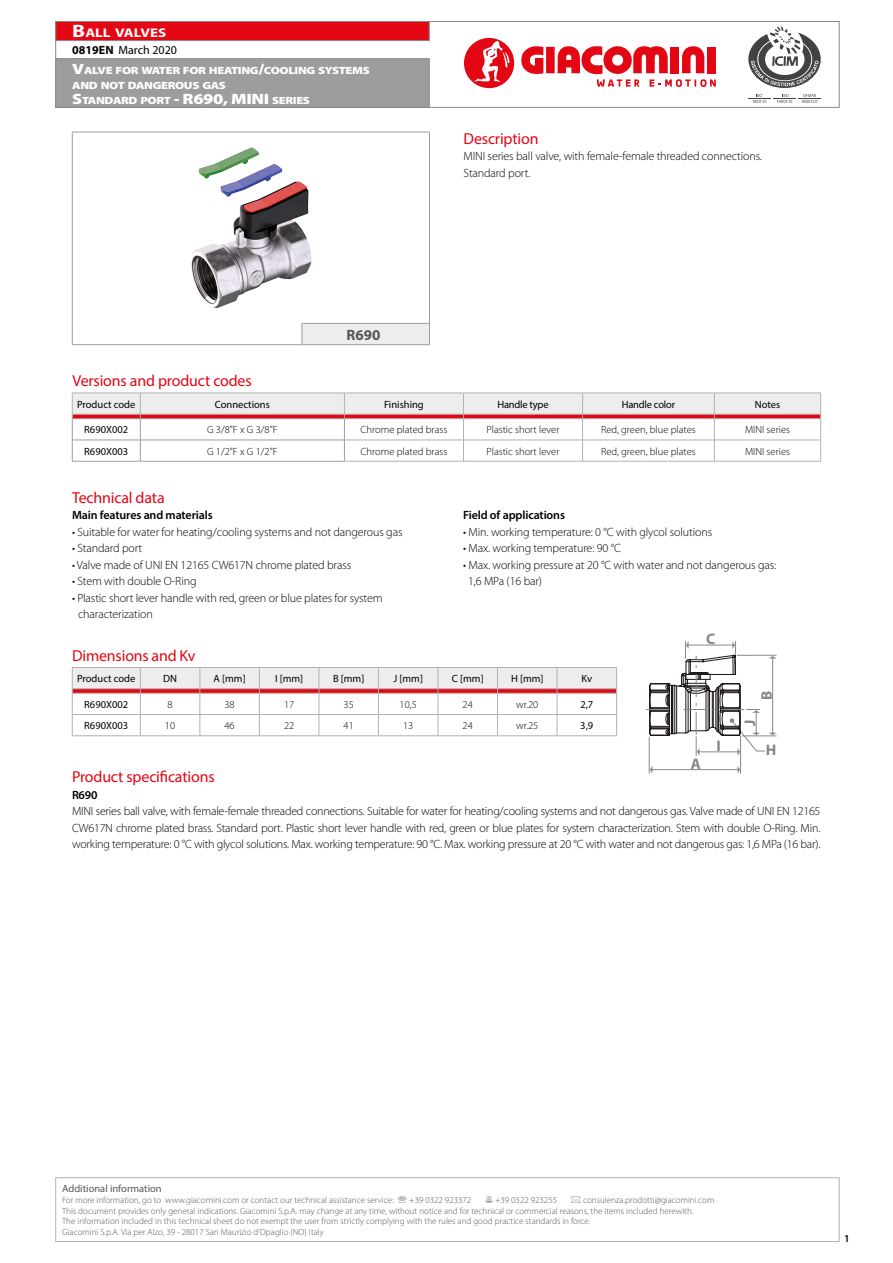
<style>
.page{position:relative;width:893px;height:1263px;background:#fff}
.page>*{position:absolute;margin:0;border:0;box-sizing:border-box;transform-origin:0 0}
.t1{font:15.9px "Myriad Pro";letter-spacing:-.01em;color:#e30613}
.t2{font:700 15.3px "Myriad Pro";color:#878787}
.t3{font:900 15px "Myriad Pro";color:#fff;scale:1.2 1}
.t4{font:700 15px "Myriad Pro";color:#575756}
.t5{font:700 12.6px "Myriad Pro";color:#fff;scale:1.2 1}
.t6{font:300 12px/16.5px "Myriad Pro";letter-spacing:-.01em;color:#000}
.t7{font:600 12px "Myriad Pro";letter-spacing:-.01em;color:#000}
.t8{font:12px "Myriad Pro";color:#000}
.t9{font:300 10.5px "Myriad Pro";color:#000}
.t10{font:10.5px "Myriad Pro";color:#000}
.t11{font:900 10.5px/15px "Myriad Pro";letter-spacing:-.03em;color:#fff;scale:1.2 1}
.t12{font:10.5px "Myriad Pro";letter-spacing:-.02em;color:#000}
.t13{font:10.5px "Myriad Pro";color:#575756}
.t14{font:600 10.5px "Myriad Pro";color:#000}
.t15{font:300 9px/10.8px "Myriad Pro";color:#575756}
.s1{font-size:18px}
.s2{font-size:15px}
.s3{font-size:10.5px}
.s4{font-weight:700}
</style>
<div class="page">
<div style="left:55px;top:21px;width:784px;height:87px;background:#fff;border:1px solid #878787"></div>
<div style="left:55px;top:58px;width:374px;height:50px;background:#9d9d9c;border:1px solid #878787"></div>
<div style="left:55px;top:21px;width:374px;height:20px;background:#e30613;border:1px solid #878787"></div>
<div style="left:546px;top:47px;width:9px;height:26px;background:#e30613"></div>
<svg style="left:558px;top:46px;width:158px;height:41px"></svg>
<svg style="left:464px;top:37px;width:79px;height:52px"></svg>
<svg style="left:748px;top:27px;width:73px;height:61px"></svg>
<svg style="left:748px;top:94px;width:73px;height:9px"></svg>
<hr style="left:72px;top:461px;width:68px;height:1px;background:#9d9d9c">
<hr style="left:140px;top:461px;width:205px;height:1px;background:#9d9d9c">
<svg style="left:72px;top:393px;width:749px;height:68px"></svg>
<hr style="left:345px;top:461px;width:118px;height:1px;background:#b3b2b2">
<hr style="left:463px;top:461px;width:120px;height:1px;background:#b3b2b2">
<hr style="left:583px;top:461px;width:131px;height:1px;background:#b3b2b2">
<hr style="left:714px;top:461px;width:107px;height:1px;background:#b3b2b2">
<div style="left:302px;top:323px;width:127px;height:22px;background:#ededed"></div>
<hr style="left:72px;top:132px;width:230px;height:1px;background:#9d9d9c">
<hr style="left:72px;top:132px;width:1px;height:191px;background:#9d9d9c">
<hr style="left:302px;top:132px;width:128px;height:1px;background:#9d9d9c">
<hr style="left:429px;top:132px;width:1px;height:191px;background:#9d9d9c">
<svg style="left:72px;top:323px;width:1px;height:21px"></svg>
<svg style="left:429px;top:324px;width:1px;height:20px"></svg>
<hr style="left:72px;top:344px;width:230px;height:1px;background:#9d9d9c">
<hr style="left:302px;top:323px;width:128px;height:1px;background:#9d9d9c">
<svg style="left:302px;top:324px;width:1px;height:20px"></svg>
<hr style="left:302px;top:344px;width:128px;height:1px;background:#9d9d9c">
<img style="left:191px;top:147px;width:120px;height:161px">
<hr style="left:72px;top:735px;width:68px;height:1px;background:#b3b2b2">
<hr style="left:140px;top:735px;width:60px;height:1px;background:#b3b2b2">
<hr style="left:200px;top:735px;width:59px;height:1px;background:#b3b2b2">
<hr style="left:259px;top:735px;width:60px;height:1px;background:#b3b2b2">
<hr style="left:319px;top:735px;width:59px;height:1px;background:#b3b2b2">
<hr style="left:378px;top:735px;width:60px;height:1px;background:#b3b2b2">
<hr style="left:438px;top:735px;width:59px;height:1px;background:#b3b2b2">
<hr style="left:497px;top:735px;width:60px;height:1px;background:#b3b2b2">
<hr style="left:557px;top:735px;width:60px;height:1px;background:#b3b2b2">
<svg style="left:72px;top:667px;width:545px;height:68px"></svg>
<hr style="left:649px;top:737px;width:1px;height:36px;background:#878787">
<hr style="left:740px;top:736px;width:1px;height:37px;background:#878787">
<hr style="left:652px;top:769px;width:86px;height:1px;background:#878787">
<svg style="left:646px;top:641px;width:130px;height:115px"></svg>
<hr style="left:55px;top:1177px;width:784px;height:1px;background:#b3b2b2">
<hr style="left:55px;top:1241px;width:784px;height:1px;background:#b3b2b2">
<hr style="left:55px;top:1178px;width:1px;height:63px;background:#b3b2b2">
<hr style="left:839px;top:1178px;width:1px;height:63px;background:#b3b2b2">
<p class="t5" style="left:72px;top:25px;width:80px"><span class="s1">B</span>ALL VALVES</p>
<p class="t11" style="left:72px;top:62px;width:249px"><span class="s2">V</span>ALVE FOR WATER FOR HEATING<span class="s2">/</span>COOLING SYSTEMS<br>AND NOT DANGEROUS GAS</p>
<p class="t3" style="left:72px;top:89px;width:141px">S<span class="s3">TANDARD PORT</span> - R690, MINI</p>
<p class="t11" style="left:272px;top:92px;width:33px">SERIES</p>
<p class="t8" style="left:72px;top:43px;width:106px"><span class="s4">0819EN</span> March 2020</p>
<p class="t4" style="left:347px;top:325px;width:35px">R690</p>
<h1 class="t1" style="left:464px;top:129px;width:77px">Description</h1>
<p class="t6" style="left:464px;top:148px;width:300px">MINI series ball valve, with female-female threaded connections.<br>Standard port.</p>
<h1 class="t1" style="left:73px;top:371px;width:181px">Versions and product codes</h1>
<p class="t10" style="left:77px;top:397px;width:60px">Product code</p>
<p class="t10" style="left:215px;top:397px;width:57px">Connections</p>
<p class="t10" style="left:384px;top:397px;width:41px">Finishing</p>
<p class="t12" style="left:497px;top:397px;width:53px">Handle type</p>
<p class="t12" style="left:622px;top:397px;width:55px">Handle color</p>
<p class="t10" style="left:755px;top:397px;width:27px">Notes</p>
<p class="t10" style="left:84px;top:423px;width:45px">R690X002</p>
<p class="t9" style="left:207px;top:423px;width:72px">G 3/8"F x G 3/8"F</p>
<p class="t9" style="left:361px;top:423px;width:88px">Chrome plated brass</p>
<p class="t9" style="left:487px;top:423px;width:74px">Plastic short lever</p>
<p class="t9" style="left:601px;top:423px;width:96px">Red, green, blue plates</p>
<p class="t9" style="left:745px;top:423px;width:46px">MINI series</p>
<p class="t10" style="left:84px;top:444px;width:45px">R690X003</p>
<p class="t9" style="left:207px;top:445px;width:72px">G 1/2"F x G 1/2"F</p>
<p class="t9" style="left:361px;top:445px;width:88px">Chrome plated brass</p>
<p class="t9" style="left:487px;top:445px;width:74px">Plastic short lever</p>
<p class="t9" style="left:601px;top:445px;width:96px">Red, green, blue plates</p>
<p class="t9" style="left:745px;top:445px;width:46px">MINI series</p>
<h1 class="t1" style="left:72px;top:488px;width:94px">Technical data</h1>
<p class="t7" style="left:72px;top:508px;width:142px">Main features and materials</p>
<p class="t6" style="left:72px;top:523px;width:332px">• Suitable for water for heating/cooling systems and not dangerous gas</p>
<p class="t6" style="left:72px;top:540px;width:72px">• Standard port</p>
<p class="t6" style="left:72px;top:556px;width:281px">• Valve made of UNI EN 12165 CW617N chrome plated brass</p>
<p class="t6" style="left:72px;top:573px;width:126px">• Stem with double O-Ring</p>
<p class="t6" style="left:78px;top:589px;width:306px;text-indent:-6px">• Plastic short lever handle with red, green or blue plates for system characterization</p>
<p class="t7" style="left:463px;top:508px;width:103px">Field of applications</p>
<p class="t6" style="left:463px;top:523px;width:251px">• Min. working temperature: 0 °C with glycol solutions</p>
<p class="t6" style="left:463px;top:540px;width:159px">• Max. working temperature: 90 °C</p>
<p class="t6" style="left:468px;top:556px;width:310px;text-indent:-5px">• Max. working pressure at 20 °C with water and not dangerous gas:<br>1,6 MPa (16 bar)</p>
<p class="t2" style="left:706px;top:629px;width:11px">C</p>
<h1 class="t1" style="left:72px;top:646px;width:125px">Dimensions and Kv</h1>
<p class="t10" style="left:77px;top:672px;width:60px">Product code</p>
<p class="t10" style="left:163px;top:672px;width:15px">DN</p>
<p class="t10" style="left:214px;top:672px;width:34px">A [mm]</p>
<p class="t10" style="left:275px;top:672px;width:30px">I [mm]</p>
<p class="t10" style="left:333px;top:672px;width:33px">B [mm]</p>
<p class="t10" style="left:393px;top:672px;width:31px">J [mm]</p>
<p class="t10" style="left:452px;top:672px;width:33px">C [mm]</p>
<p class="t10" style="left:511px;top:672px;width:34px">H [mm]</p>
<p class="t10" style="left:581px;top:672px;width:12px">Kv</p>
<p class="t10" style="left:84px;top:698px;width:45px">R690X002</p>
<p class="t9" style="left:168px;top:698px;width:7px">8</p>
<p class="t9" style="left:224px;top:698px;width:12px">38</p>
<p class="t9" style="left:284px;top:698px;width:12px">17</p>
<p class="t9" style="left:344px;top:698px;width:12px">35</p>
<p class="t9" style="left:400px;top:698px;width:19px">10,5</p>
<p class="t9" style="left:463px;top:698px;width:12px">24</p>
<p class="t9" style="left:516px;top:698px;width:24px">wr.20</p>
<p class="t10" style="left:580px;top:698px;width:14px">2,7</p>
<p class="t10" style="left:84px;top:719px;width:45px">R690X003</p>
<p class="t9" style="left:165px;top:719px;width:12px">10</p>
<p class="t9" style="left:224px;top:719px;width:12px">46</p>
<p class="t9" style="left:284px;top:719px;width:12px">22</p>
<p class="t9" style="left:344px;top:719px;width:12px">41</p>
<p class="t9" style="left:403px;top:719px;width:12px">13</p>
<p class="t9" style="left:463px;top:719px;width:12px">24</p>
<p class="t9" style="left:516px;top:719px;width:24px">wr.25</p>
<p class="t10" style="left:580px;top:719px;width:14px">3,9</p>
<p class="t2" style="left:757px;top:700px;width:11px;rotate:-90deg">B</p>
<p class="t2" style="left:740px;top:726px;width:8px;rotate:-90deg">J</p>
<p class="t2" style="left:716px;top:736px;width:6px">I</p>
<p class="t2" style="left:766px;top:740px;width:12px">H</p>
<p class="t2" style="left:691px;top:754px;width:12px">A</p>
<h1 class="t1" style="left:72px;top:767px;width:144px">Product specifications</h1>
<p class="t7" style="left:72px;top:787px;width:27px">R690</p>
<p class="t6" style="left:72px;top:803px;width:750px;text-align:justify">MINI series ball valve, with female-female threaded connections. Suitable for water for heating/cooling systems and not dangerous gas. Valve made of UNI EN 12165<br>CW617N chrome plated brass. Standard port. Plastic short lever handle with red, green or blue plates for system characterization. Stem with double O-Ring. Min. working temperature: 0 °C with glycol solutions. Max. working temperature: 90 °C. Max. working pressure at 20 °C with water and not dangerous gas: 1,6 MPa (16 bar).</p>
<p class="t13" style="left:62px;top:1182px;width:101px">Additional information</p>
<p class="t15" style="left:62px;top:1194px;width:333px">For more information, go to www.giacomini.com or contact our technical assistance service:</p>
<p class="t15" style="left:409px;top:1194px;width:64px">+39 0322 923372</p>
<p class="t15" style="left:495px;top:1194px;width:64px">+39 0322 923255</p>
<p class="t15" style="left:62px;top:1194px;width:654px;text-indent:521px">consulenza.prodotti@giacomini.com This document provides only general indications. Giacomini S.p.A. may change at any time, without notice and for technical or commercial reasons, the items included herewith.<br>The information included in this technical sheet do not exempt the user from strictly complying with the rules and good practice standards in force.<br>Giacomini S.p.A. Via per Alzo, 39 - 28017 San Maurizio d’Opaglio (NO) Italy</p>
<p class="t14" style="left:844px;top:1231px;width:7px">1</p>
</div>
